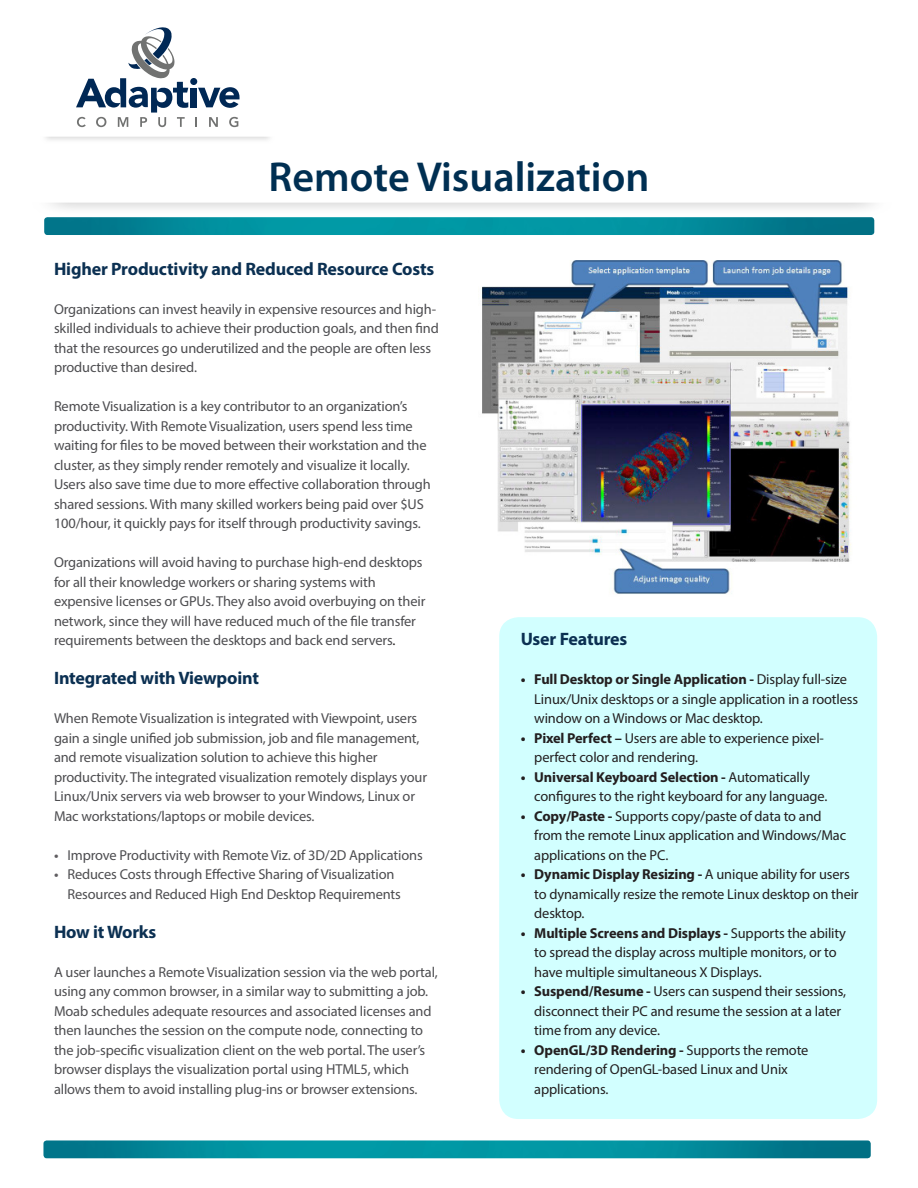
<style>
.page{position:relative;width:918px;height:1188px;background:#fff}
.page>*{position:absolute;margin:0;border:0;box-sizing:border-box;transform-origin:0 0}
.t1{font:600 42px "Myriad Pro";color:#002f52}
.t2{font:700 18px "Myriad Pro";letter-spacing:-.01em;color:#0b3052}
.t3{font:14.4px/19.5px "Myriad Pro";letter-spacing:-.01em;color:#4d4d50}
.t4{font:14.4px/19.5px "Myriad Pro";letter-spacing:-.01em;color:#231f20}
.s1{color:#231f20}
.s2{font-weight:600;color:#605d61}
.s3{font-weight:700}
</style>
<div class="page">
<img style="left:43px;top:1140px;width:828px;height:18px">
<img style="left:481px;top:260px;width:370px;height:334px">
<div style="left:499px;top:617px;width:378px;height:502px;background:#d2ffff;border-radius:19px"></div>
<img style="left:44px;top:217px;width:830px;height:18px">
<svg style="left:209px;top:117px;width:9px;height:10px"></svg>
<svg style="left:229px;top:117px;width:9px;height:10px"></svg>
<div style="left:191px;top:88px;width:6px;height:19px;background:#002855"></div>
<div style="left:190px;top:78px;width:7px;height:7px;background:#002855;border-radius:50%"></div>
<svg style="left:198px;top:87px;width:42px;height:21px"></svg>
<svg style="left:76px;top:27px;width:112px;height:100px"></svg>
<p class="t1" style="left:269px;top:150px;width:382px">Remote Visualization</p>
<p class="t2" style="left:54px;top:257px;width:382px">Higher Productivity and Reduced Resource Costs</p>
<p class="t3" style="left:54px;top:299px;width:386px">Organizations can invest heavily in expensive resources and high&shy;skilled individuals to achieve their production goals, and then find that the resources go underutilized and the people are often less productive than desired.</p>
<p class="t3" style="left:54px;top:396px;width:378px">Remote Visualization is a key contributor to an organization’s productivity. With Remote Visualization, users spend less time waiting for files to be moved between their workstation and the cluster, as they simply render remotely and visualize it locally.<br>Users also save time due to more effective collaboration through shared sessions. With many skilled workers being paid over $US 100/hour, it quickly pays for itself through productivity savings.</p>
<p class="t3" style="left:54px;top:552px;width:373px">Organizations will avoid having to purchase high-end desktops for all their knowledge workers or sharing systems with expensive licenses or GPUs. They also avoid overbuying on their network, since they will have reduced much of the file transfer requirements between the desktops and back end servers<span class="s1">.</span></p>
<p class="t2" style="left:54px;top:666px;width:207px">Integrated with Viewpoint</p>
<p class="t3" style="left:54px;top:708px;width:375px">When Remote Visualization is integrated with Viewpoint, users gain a single unified job submission, job and file management, and remote visualization solution to achieve this higher productivity. The integrated visualization remotely displays your Linux/Unix servers via web browser to your Windows, Linux or Mac workstations/laptops or mobile devices.</p>
<p class="t3" style="left:54px;top:845px;width:370px"><span class="s2">•</span> Improve Productivity with Remote Viz. of 3D/2D Applications</p>
<p class="t3" style="left:68px;top:864px;width:335px;text-indent:-14px"><span class="s2">•</span> Reduces Costs through Effective Sharing of Visualization<br>Resources and Reduced High End Desktop Requirements</p>
<p class="t2" style="left:54px;top:920px;width:104px">How it Works</p>
<p class="t3" style="left:54px;top:962px;width:385px">A user launches a Remote Visualization session via the web portal, using any common browser, in a similar way to submitting a job.<br>Moab schedules adequate resources and associated licenses and then launches the session on the compute node, connecting to the job-specific visualization client on the web portal. The user’s browser displays the visualization portal using HTML5, which allows them to avoid installing plug-ins or browser extensions.</p>
<p class="t2" style="left:521px;top:627px;width:108px">User Features</p>
<p class="t4" style="left:534px;top:669px;width:325px;text-indent:-14px"><span class="s3">• Full Desktop or Single Application -</span> Display full-size<br>Linux/Unix desktops or a single application in a rootless window on a Windows or Mac desktop.</p>
<p class="t4" style="left:534px;top:728px;width:291px;text-indent:-14px"><span class="s3">• Pixel Perfect –</span> Users are able to experience pixel&shy;perfect color and rendering.</p>
<p class="t4" style="left:534px;top:767px;width:295px;text-indent:-14px"><span class="s3">• Universal Keyboard Selection -</span> Automatically configures to the right keyboard for any language.</p>
<p class="t4" style="left:534px;top:806px;width:313px;text-indent:-14px"><span class="s3">• Copy/Paste -</span> Supports copy/paste of data to and from the remote Linux application and Windows/Mac applications on the PC.</p>
<p class="t4" style="left:534px;top:864px;width:326px;text-indent:-14px"><span class="s3">• Dynamic Display Resizing -</span> A unique ability for users to dynamically resize the remote Linux desktop on their desktop.</p>
<p class="t4" style="left:534px;top:923px;width:313px;text-indent:-14px"><span class="s3">• Multiple Screens and Displays -</span> Supports the ability to spread the display across multiple monitors, or to have multiple simultaneous X Displays.</p>
<p class="t4" style="left:534px;top:981px;width:313px;text-indent:-14px"><span class="s3">• Suspend/Resume -</span> Users can suspend their sessions, disconnect their PC and resume the session at a later time from any device.</p>
<p class="t4" style="left:534px;top:1040px;width:276px;text-indent:-14px"><span class="s3">• OpenGL/3D Rendering -</span> Supports the remote rendering of OpenGL-based Linux and Unix applications.</p>
</div>
